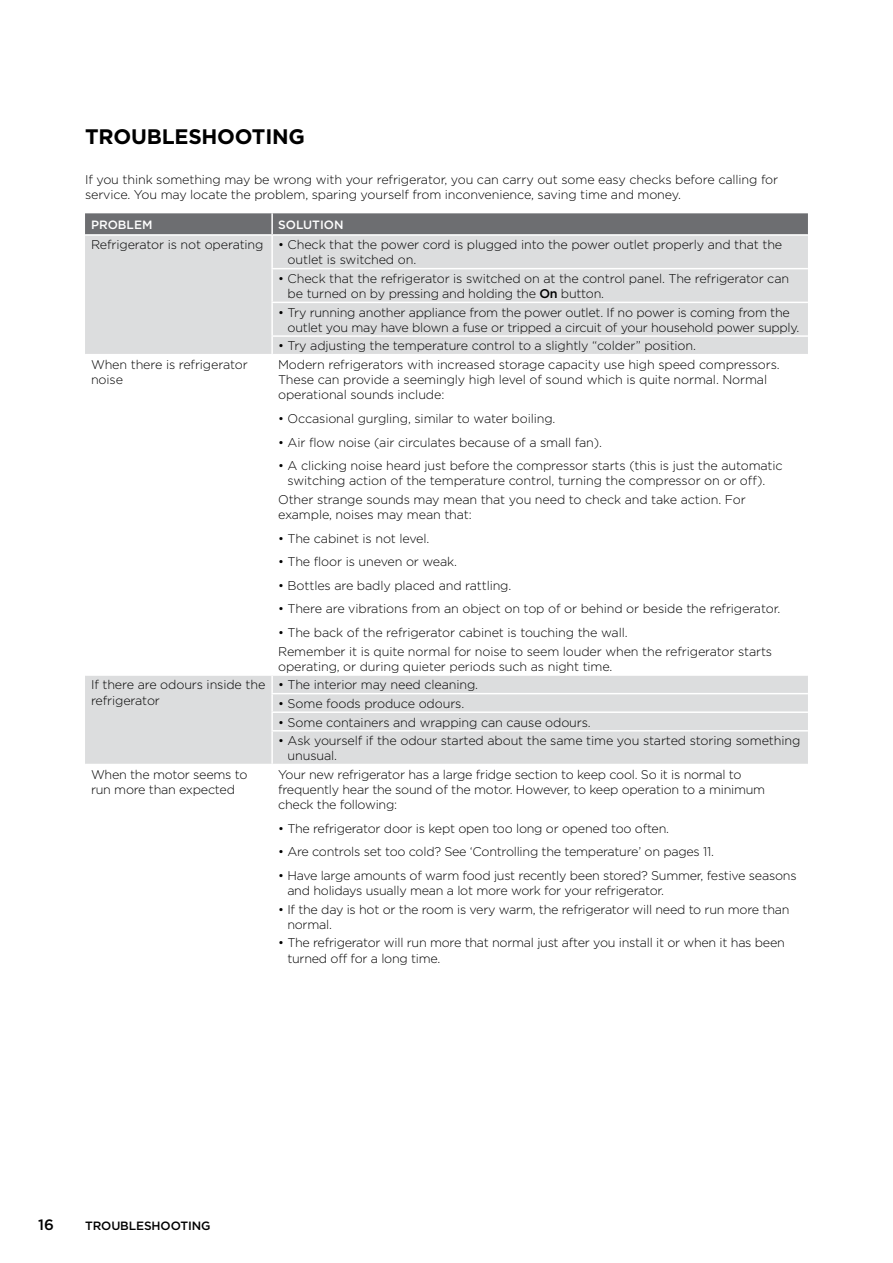
<style>
.page{position:relative;width:893px;height:1263px;background:#fff}
.page>*{position:absolute;margin:0;border:0;box-sizing:border-box;transform-origin:0 0}
.t1{font:700 21px "Gotham";letter-spacing:-.01em;color:#000}
.t2{font:500 15px "Gotham";color:#000}
.t3{font:300 12.6px/15.1px "Gotham";letter-spacing:-.01em;color:#000}
.t4{font:500 12px "Gotham";letter-spacing:-.01em;color:#000}
.t5{font:500 12px "Gotham";color:#fff}
.s1{font-weight:500}
</style>
<div class="page">
<div style="left:85px;top:213px;width:723px;height:21px;background:#6d6e71"></div>
<div style="left:85px;top:236px;width:723px;height:118px;background:#dcddde"></div>
<div style="left:85px;top:676px;width:723px;height:88px;background:#dcddde"></div>
<hr style="left:271px;top:213px;width:2px;height:21px;background:#fff">
<hr style="left:271px;top:236px;width:2px;height:32px;background:#fff">
<hr style="left:271px;top:268px;width:537px;height:1px;background:#fff">
<hr style="left:271px;top:269px;width:2px;height:33px;background:#fff">
<hr style="left:271px;top:302px;width:537px;height:1px;background:#fff">
<hr style="left:271px;top:303px;width:2px;height:32px;background:#fff">
<hr style="left:271px;top:335px;width:537px;height:2px;background:#fff">
<svg style="left:271px;top:337px;width:2px;height:17px"></svg>
<hr style="left:271px;top:693px;width:537px;height:1px;background:#fff">
<hr style="left:271px;top:711px;width:537px;height:2px;background:#fff">
<svg style="left:271px;top:676px;width:2px;height:54px"></svg>
<hr style="left:271px;top:730px;width:537px;height:1px;background:#fff">
<hr style="left:271px;top:731px;width:2px;height:33px;background:#fff">
<h1 class="t1" style="left:85px;top:123px;width:221px">TROUBLESHOOTING</h1>
<p class="t3" style="left:85px;top:171px;width:695px">If you think something may be wrong with your refrigerator, you can carry out some easy checks before calling for service. You may locate the problem, sparing yourself from inconvenience, saving time and money.</p>
<p class="t5" style="left:91px;top:217px;width:63px">PROBLEM</p>
<p class="t5" style="left:278px;top:217px;width:67px">SOLUTION</p>
<p class="t3" style="left:288px;top:237px;width:496px;text-indent:-197px">Refrigerator is not operating • Check that the power cord is plugged into the power outlet properly and that the outlet is switched on.</p>
<p class="t3" style="left:288px;top:271px;width:503px;text-indent:-9px">• Check that the refrigerator is switched on at the control panel. The refrigerator can be turned on by pressing and holding the <span class="s1">On</span> button.</p>
<p class="t3" style="left:288px;top:304px;width:513px;text-indent:-9px">• Try running another appliance from the power outlet. If no power is coming from the outlet you may have blown a fuse or tripped a circuit of your household power supply.</p>
<p class="t3" style="left:278px;top:338px;width:419px">• Try adjusting the temperature control to a slightly “colder” position.</p>
<p class="t3" style="left:91px;top:357px;width:158px">When there is refrigerator noise</p>
<p class="t3" style="left:278px;top:357px;width:503px">Modern refrigerators with increased storage capacity use high speed compressors.<br>These can provide a seemingly high level of sound which is quite normal. Normal operational sounds include:</p>
<p class="t3" style="left:278px;top:410px;width:279px">• Occasional gurgling, similar to water boiling.</p>
<p class="t3" style="left:278px;top:434px;width:325px">• Air flow noise (air circulates because of a small fan).</p>
<p class="t3" style="left:288px;top:458px;width:497px;text-indent:-9px">• A clicking noise heard just before the compressor starts (this is just the automatic switching action of the temperature control, turning the compressor on or off).</p>
<p class="t3" style="left:278px;top:491px;width:469px">Other strange sounds may mean that you need to check and take action. For example, noises may mean that:</p>
<p class="t3" style="left:278px;top:530px;width:153px">• The cabinet is not level.</p>
<p class="t3" style="left:278px;top:554px;width:180px">• The floor is uneven or weak.</p>
<p class="t3" style="left:278px;top:577px;width:235px">• Bottles are badly placed and rattling.</p>
<p class="t3" style="left:278px;top:601px;width:504px">• There are vibrations from an object on top of or behind or beside the refrigerator.</p>
<p class="t3" style="left:278px;top:623px;width:496px;line-height:18.6px">• The back of the refrigerator cabinet is touching the wall.<br>Remember it is quite normal for noise to seem louder when the refrigerator starts</p>
<p class="t3" style="left:278px;top:658px;width:336px">operating, or during quieter periods such as night time.</p>
<p class="t3" style="left:91px;top:677px;width:176px">If there are odours inside the refrigerator</p>
<p class="t3" style="left:278px;top:677px;width:201px">• The interior may need cleaning.</p>
<p class="t3" style="left:278px;top:696px;width:188px">• Some foods produce odours.</p>
<p class="t3" style="left:278px;top:714px;width:314px">• Some containers and wrapping can cause odours.</p>
<p class="t3" style="left:288px;top:733px;width:514px;text-indent:-9px">• Ask yourself if the odour started about the same time you started storing something unusual.</p>
<p class="t3" style="left:91px;top:766px;width:158px">When the motor seems to run more than expected</p>
<p class="t3" style="left:278px;top:766px;width:489px">Your new refrigerator has a large fridge section to keep cool. So it is normal to frequently hear the sound of the motor. However, to keep operation to a minimum check the following:</p>
<p class="t3" style="left:278px;top:820px;width:392px">• The refrigerator door is kept open too long or opened too often.</p>
<p class="t3" style="left:278px;top:844px;width:437px">• Are controls set too cold? See ‘Controlling the temperature’ on pages 11.</p>
<p class="t3" style="left:287px;top:868px;width:511px;text-indent:-9px">• Have large amounts of warm food just recently been stored? Summer, festive seasons and holidays usually mean a lot more work for your refrigerator.</p>
<p class="t3" style="left:287px;top:901px;width:504px;text-indent:-9px">• If the day is hot or the room is very warm, the refrigerator will need to run more than normal.</p>
<p class="t3" style="left:287px;top:935px;width:499px;text-indent:-9px">• The refrigerator will run more that normal just after you install it or when it has been turned off for a long time.</p>
<p class="t2" style="left:38px;top:1215px;width:17px">16</p>
<p class="t4" style="left:85px;top:1218px;width:127px">TROUBLESHOOTING</p>
</div>
